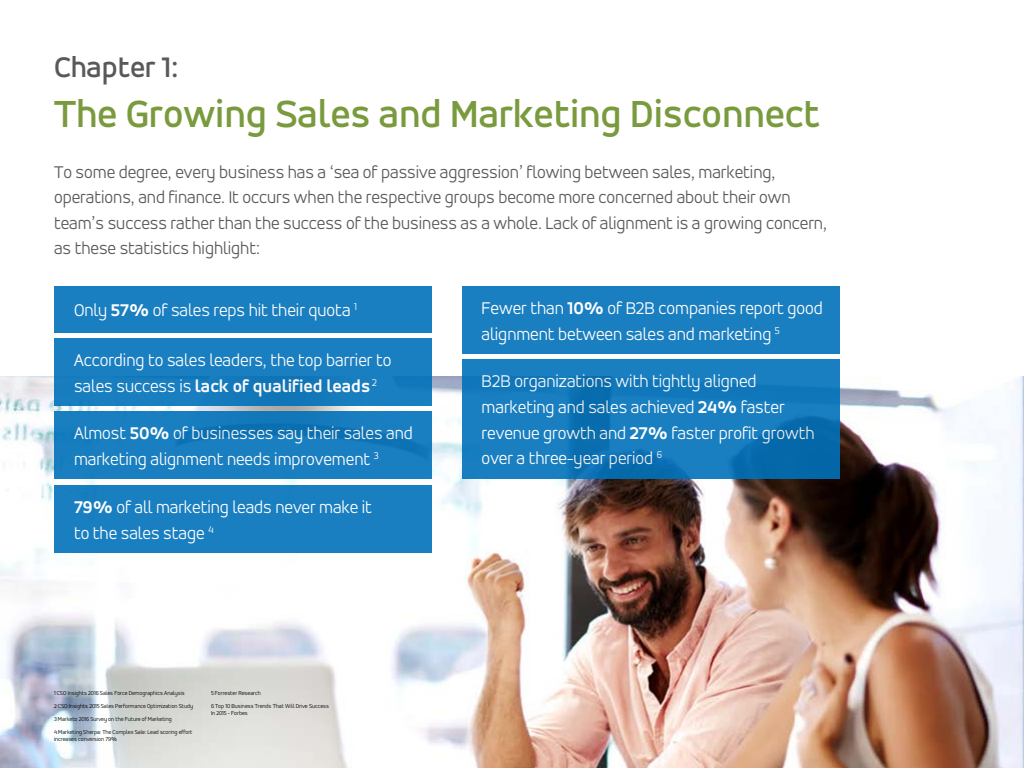
<style>
.page{position:relative;width:1024px;height:768px;background:#fff}
.page>*{position:absolute;margin:0;border:0;box-sizing:border-box;transform-origin:0 0}
.t1{font:500 40px "Accord Alt";color:#799a3d}
.t2{font:500 30px "Accord Alt";color:#58595b}
.t3{font:300 18px/25.6px "Accord Alt";color:#fff}
.t4{font:300 18px/25.6px "Accord Alt";color:#58595b}
.t5{font:300 6px/7.2px "Accord Alt";color:#000}
.s1{font-weight:700}
</style>
<div class="page">
<img style="left:0;top:376px;width:1024px;height:392px">
<div style="left:54px;top:286px;width:378px;height:47px;background:#1a7fc1"></div>
<div style="left:54px;top:338px;width:378px;height:68px;background:#1a7fc1"></div>
<div style="left:462px;top:286px;width:377px;height:68px;background:#1a7fc1"></div>
<div style="left:54px;top:411px;width:378px;height:68px;background:linear-gradient(to right,#187ec0,#167bbd)"></div>
<svg style="left:462px;top:359px;width:377px;height:120px;background:#1378ba"></svg>
<div style="left:54px;top:485px;width:378px;height:68px;background:#1a7fc1"></div>
<h2 class="t2" style="left:54px;top:49px;width:126px">Chapter 1:</h2>
<h1 class="t1" style="left:54px;top:90px;width:767px">The Growing Sales and Marketing Disconnect</h1>
<p class="t4" style="left:54px;top:159px;width:775px">To some degree, every business has a ‘sea of passive aggression’ flowing between sales, marketing, operations, and finance. It occurs when the respective groups become more concerned about their own team’s success rather than the success of the business as a whole. Lack of alignment is a growing concern, as these statistics highlight:</p>
<p class="t3" style="left:74px;top:298px;width:284px">Only <span class="s1">57%</span> of sales reps hit their quota <sup>1</sup></p>
<p class="t3" style="left:74px;top:347px;width:319px">According to sales leaders, the top barrier to sales success is <span class="s1">lack of qualified leads</span> <sup>2</sup></p>
<p class="t3" style="left:74px;top:420px;width:340px">Almost <span class="s1">50%</span> of businesses say their sales and marketing alignment needs improvement <sup>3</sup></p>
<p class="t3" style="left:74px;top:494px;width:300px"><span class="s1">79%</span> of all marketing leads never make it to the sales stage <sup>4</sup></p>
<p class="t5" style="left:54px;top:689px;width:132px">1 CSO Insights 2016 Sales Force Demographics Analysis</p>
<p class="t5" style="left:54px;top:702px;width:141px">2 CSO Insights 2015 Sales Performance Optimization Study</p>
<p class="t5" style="left:54px;top:715px;width:119px">3 Marketo 2016 Survey on the Future of Marketing</p>
<p class="t5" style="left:54px;top:729px;width:140px">4 Marketing Sherpa: The Complex Sale: Lead scoring effort increases conversion 79%</p>
<p class="t5" style="left:211px;top:689px;width:51px">5 Forrester Research</p>
<p class="t5" style="left:211px;top:702px;width:120px">6 Top 10 Business Trends That Will Drive Success<br>In 2015 - Forbes</p>
<p class="t3" style="left:482px;top:295px;width:343px">Fewer than <span class="s1">10%</span> of B2B companies report good alignment between sales and marketing <sup>5</sup></p>
<p class="t3" style="left:482px;top:369px;width:334px">B2B organizations with tightly aligned marketing and sales achieved <span class="s1">24%</span> faster revenue growth and <span class="s1">27%</span> faster profit growth over a three-year period <sup>6</sup></p>
</div>
